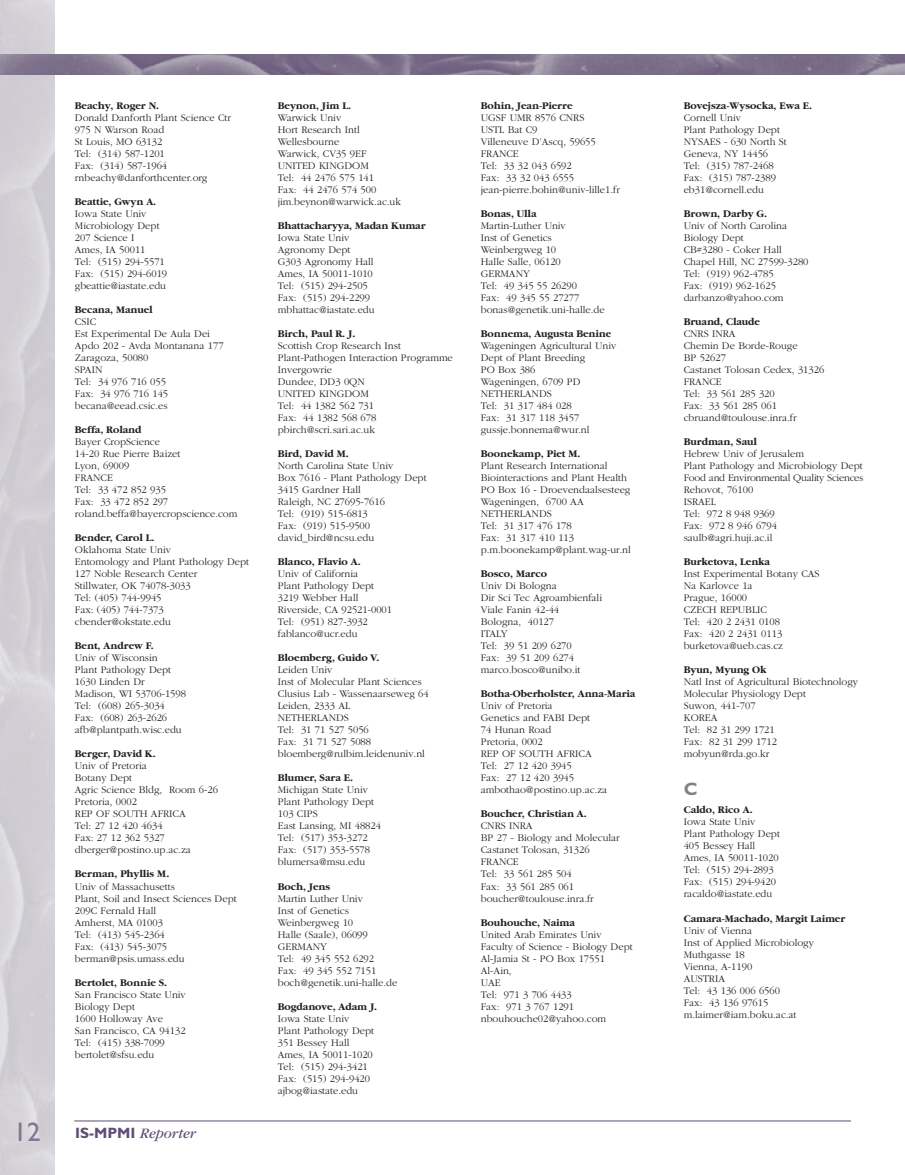
<style>
.page{position:relative;width:905px;height:1175px;background:#fff}
.page>*{position:absolute;margin:0;border:0;box-sizing:border-box;transform-origin:0 0}
.t1{font:27px "Gill Sans";color:#857492}
.t2{font:700 18px "Gill Sans";color:#808285}
.t3{font:italic 15px "Garamond";color:#604e75}
.t4{font:300 10.5px/12px "Garamond";color:#231f20}
.t5{font:700 10.5px "Garamond";color:#231f20}
.s1{font-family:"Gill Sans";font-weight:700;font-style:normal}
</style>
<div class="page">
<img style="left:0;top:0;width:54px;height:1174px">
<img style="left:0;top:54px;width:904px;height:20px">
<hr style="left:74px;top:1120px;width:776px;height:1px;background:#604e75">
<svg style="left:904px;top:54px;width:1px;height:20px"></svg>
<p class="t5" style="left:75px;top:100px;width:86px">Beachy, Roger N.</p>
<p class="t4" style="left:75px;top:112px;width:158px">Donald Danforth Plant Science Ctr<br>975 N Warson Road<br>St Louis, MO 63132<br>Tel: (314) 587-1201<br>Fax: (314) 587-1964 rnbeachy@danforthcenter.org</p>
<p class="t5" style="left:75px;top:196px;width:83px">Beattie, Gwyn A.</p>
<p class="t4" style="left:75px;top:208px;width:94px">Iowa State Univ<br>Microbiology Dept<br>207 Science I<br>Ames, IA 50011<br>Tel: (515) 294-5571<br>Fax: (515) 294-6019 gbeattie@iastate.edu</p>
<p class="t5" style="left:75px;top:304px;width:79px">Becana, Manuel</p>
<p class="t4" style="left:75px;top:316px;width:150px">CSIC<br>Est Experimental De Aula Dei<br>Apdo 202 - Avda Montanana 177<br>Zaragoza, 50080<br>SPAIN<br>Tel: 34 976 716 055<br>Fax: 34 976 716 145 becana@eead.csic.es</p>
<p class="t5" style="left:75px;top:424px;width:68px">Beffa, Roland</p>
<p class="t4" style="left:75px;top:436px;width:164px">Bayer CropScience<br>14-20 Rue Pierre Baizet<br>Lyon, 69009<br>FRANCE<br>Tel: 33 472 852 935<br>Fax: 33 472 852 297 roland.beffa@bayercropscience.com</p>
<p class="t5" style="left:75px;top:532px;width:81px">Bender, Carol L.</p>
<p class="t4" style="left:75px;top:544px;width:176px">Oklahoma State Univ<br>Entomology and Plant Pathology Dept<br>127 Noble Research Center<br>Stillwater, OK 74078-3033<br>Tel: (405) 744-9945<br>Fax: (405) 744-7373 cbender@okstate.edu</p>
<p class="t5" style="left:75px;top:640px;width:80px">Bent, Andrew F.</p>
<p class="t4" style="left:75px;top:652px;width:113px">Univ of Wisconsin<br>Plant Pathology Dept<br>1630 Linden Dr<br>Madison, WI 53706-1598<br>Tel: (608) 265-3034<br>Fax: (608) 263-2626 afb@plantpath.wisc.edu</p>
<p class="t5" style="left:75px;top:748px;width:82px">Berger, David K.</p>
<p class="t4" style="left:75px;top:760px;width:145px">Univ of Pretoria<br>Botany Dept<br>Agric Science Bldg, Room 6-26<br>Pretoria, 0002<br>REP OF SOUTH AFRICA<br>Tel: 27 12 420 4634<br>Fax: 27 12 362 5327 dberger@postino.up.ac.za</p>
<p class="t5" style="left:75px;top:868px;width:96px">Berman, Phyllis M.</p>
<p class="t4" style="left:75px;top:880px;width:163px">Univ of Massachusetts<br>Plant, Soil and Insect Sciences Dept<br>209C Fernald Hall<br>Amherst, MA 01003<br>Tel: (413) 545-2364<br>Fax: (413) 545-3075 berman@psis.umass.edu</p>
<p class="t5" style="left:75px;top:976px;width:94px">Bertolet, Bonnie S.</p>
<p class="t4" style="left:75px;top:988px;width:112px">San Francisco State Univ<br>Biology Dept<br>1600 Holloway Ave<br>San Francisco, CA 94132<br>Tel: (415) 338-7099 bertolet@sfsu.edu</p>
<h1 class="t1" style="left:14px;top:1116px;width:28px">12</h1>
<h3 class="t3" style="left:75px;top:1125px;width:123px"><span class="s1">IS-MPMI</span> Reporter</h3>
<p class="t5" style="left:278px;top:100px;width:75px">Beynon, Jim L.</p>
<p class="t4" style="left:278px;top:112px;width:125px">Warwick Univ<br>Hort Research Intl<br>Wellesbourne<br>Warwick, CV35 9EF<br>UNITED KINGDOM<br>Tel: 44 2476 575 141<br>Fax: 44 2476 574 500 jim.beynon@warwick.ac.uk</p>
<p class="t5" style="left:278px;top:220px;width:149px">Bhattacharyya, Madan Kumar</p>
<p class="t4" style="left:278px;top:232px;width:98px">Iowa State Univ<br>Agronomy Dept<br>G303 Agronomy Hall<br>Ames, IA 50011-1010<br>Tel: (515) 294-2505<br>Fax: (515) 294-2299 mbhattac@iastate.edu</p>
<p class="t5" style="left:278px;top:328px;width:79px">Birch, Paul R. J.</p>
<p class="t4" style="left:278px;top:340px;width:176px">Scottish Crop Research Inst<br>Plant-Pathogen Interaction Programme<br>Invergowrie<br>Dundee, DD3 0QN<br>UNITED KINGDOM<br>Tel: 44 1382 562 731<br>Fax: 44 1382 568 678 pbirch@scri.sari.ac.uk</p>
<p class="t5" style="left:278px;top:448px;width:72px">Bird, David M.</p>
<p class="t4" style="left:278px;top:460px;width:150px">North Carolina State Univ<br>Box 7616 - Plant Pathology Dept<br>3415 Gardner Hall<br>Raleigh, NC 27695-7616<br>Tel: (919) 515-6813<br>Fax: (919) 515-9500 david_bird@ncsu.edu</p>
<p class="t5" style="left:278px;top:556px;width:84px">Blanco, Flavio A.</p>
<p class="t4" style="left:278px;top:568px;width:116px">Univ of California<br>Plant Pathology Dept<br>3219 Webber Hall<br>Riverside, CA 92521-0001<br>Tel: (951) 827-3932 fablanco@ucr.edu</p>
<p class="t5" style="left:278px;top:652px;width:103px">Bloemberg, Guido V.</p>
<p class="t4" style="left:278px;top:664px;width:152px">Leiden Univ<br>Inst of Molecular Plant Sciences<br>Clusius Lab - Wassenaarseweg 64<br>Leiden, 2333 AL<br>NETHERLANDS<br>Tel: 31 71 527 5056<br>Fax: 31 71 527 5088 bloemberg@rulbim.leidenuniv.nl</p>
<p class="t5" style="left:278px;top:772px;width:77px">Blumer, Sara E.</p>
<p class="t4" style="left:278px;top:784px;width:105px">Michigan State Univ<br>Plant Pathology Dept<br>103 CIPS<br>East Lansing, MI 48824<br>Tel: (517) 353-3272<br>Fax: (517) 353-5578 blumersa@msu.edu</p>
<p class="t5" style="left:278px;top:880px;width:54px">Boch, Jens</p>
<p class="t4" style="left:278px;top:892px;width:121px">Martin Luther Univ<br>Inst of Genetics<br>Weinbergweg 10<br>Halle (Saale), 06099<br>GERMANY<br>Tel: 49 345 552 6292<br>Fax: 49 345 552 7151 boch@genetik.uni-halle.de</p>
<p class="t5" style="left:278px;top:1000px;width:101px">Bogdanove, Adam J.</p>
<p class="t4" style="left:278px;top:1012px;width:98px">Iowa State Univ<br>Plant Pathology Dept<br>351 Bessey Hall<br>Ames, IA 50011-1020<br>Tel: (515) 294-3421<br>Fax: (515) 294-9420 ajbog@iastate.edu</p>
<p class="t5" style="left:481px;top:100px;width:93px">Bohin, Jean-Pierre</p>
<p class="t4" style="left:481px;top:112px;width:141px">UGSF UMR 8576 CNRS<br>USTL Bat C9<br>Villeneuve D’Ascq, 59655<br>FRANCE<br>Tel: 33 32 043 6592<br>Fax: 33 32 043 6555 jean-pierre.bohin@univ-lille1.fr</p>
<p class="t5" style="left:481px;top:208px;width:57px">Bonas, Ulla</p>
<p class="t4" style="left:481px;top:220px;width:125px">Martin-Luther Univ<br>Inst of Genetics<br>Weinbergweg 10<br>Halle Salle, 06120<br>GERMANY<br>Tel: 49 345 55 26290<br>Fax: 49 345 55 27277 bonas@genetik.uni-halle.de</p>
<p class="t5" style="left:481px;top:328px;width:132px">Bonnema, Augusta Benine</p>
<p class="t4" style="left:481px;top:340px;width:137px">Wageningen Agricultural Univ<br>Dept of Plant Breeding<br>PO Box 386<br>Wageningen, 6709 PD<br>NETHERLANDS<br>Tel: 31 317 484 028<br>Fax: 31 317 118 3457 gussje.bonnema@wur.nl</p>
<p class="t5" style="left:481px;top:448px;width:101px">Boonekamp, Piet M.</p>
<p class="t4" style="left:481px;top:460px;width:151px">Plant Research International<br>Biointeractions and Plant Health<br>PO Box 16 - Droevendaalsesteeg<br>Wageningen, 6700 AA<br>NETHERLANDS<br>Tel: 31 317 476 178<br>Fax: 31 317 410 113 p.m.boonekamp@plant.wag-ur.nl</p>
<p class="t5" style="left:481px;top:568px;width:68px">Bosco, Marco</p>
<p class="t4" style="left:481px;top:580px;width:123px">Univ Di Bologna<br>Dir Sci Tec Agroambienfali<br>Viale Fanin 42-44<br>Bologna, 40127<br>ITALY<br>Tel: 39 51 209 6270<br>Fax: 39 51 209 6274 marco.bosco@unibo.it</p>
<p class="t5" style="left:481px;top:688px;width:156px">Botha-Oberholster, Anna-Maria</p>
<p class="t4" style="left:481px;top:700px;width:128px">Univ of Pretoria<br>Genetics and FABI Dept<br>74 Hunan Road<br>Pretoria, 0002<br>REP OF SOUTH AFRICA<br>Tel: 27 12 420 3945<br>Fax: 27 12 420 3945 ambothao@postino.up.ac.za</p>
<p class="t5" style="left:481px;top:808px;width:107px">Boucher, Christian A.</p>
<p class="t4" style="left:481px;top:820px;width:141px">CNRS INRA<br>BP 27 - Biology and Molecular<br>Castanet Tolosan, 31326<br>FRANCE<br>Tel: 33 561 285 504<br>Fax: 33 561 285 061 boucher@toulouse.inra.fr</p>
<p class="t5" style="left:481px;top:916px;width:96px">Bouhouche, Naima</p>
<p class="t4" style="left:481px;top:928px;width:153px">United Arab Emirates Univ<br>Faculty of Science - Biology Dept<br>Al-Jamia St - PO Box 17551<br>Al-Ain,<br>UAE<br>Tel: 971 3 706 4433<br>Fax: 971 3 767 1291 nbouhouche02@yahoo.com</p>
<p class="t5" style="left:683px;top:100px;width:130px">Bovejsza-Wysocka, Ewa E.</p>
<p class="t4" style="left:683px;top:112px;width:105px">Cornell Univ<br>Plant Pathology Dept<br>NYSAES - 630 North St<br>Geneva, NY 14456<br>Tel: (315) 787-2468<br>Fax: (315) 787-2389 eb31@cornell.edu</p>
<p class="t5" style="left:683px;top:208px;width:85px">Brown, Darby G.</p>
<p class="t4" style="left:683px;top:220px;width:126px">Univ of North Carolina<br>Biology Dept<br>CB#3280 - Coker Hall<br>Chapel Hill, NC 27599-3280<br>Tel: (919) 962-4785<br>Fax: (919) 962-1625 darbanzo@yahoo.com</p>
<p class="t5" style="left:683px;top:316px;width:78px">Bruand, Claude</p>
<p class="t4" style="left:683px;top:328px;width:142px">CNRS INRA<br>Chemin De Borde-Rouge<br>BP 52627<br>Castanet Tolosan Cedex, 31326<br>FRANCE<br>Tel: 33 561 285 320<br>Fax: 33 561 285 061 cbruand@toulouse.inra.fr</p>
<p class="t5" style="left:683px;top:436px;width:75px">Burdman, Saul</p>
<p class="t4" style="left:683px;top:448px;width:181px">Hebrew Univ of Jerusalem<br>Plant Pathology and Microbiology Dept<br>Food and Environmental Quality Sciences<br>Rehovot, 76100<br>ISRAEL<br>Tel: 972 8 948 9369<br>Fax: 972 8 946 6794 saulb@agri.huji.ac.il</p>
<p class="t5" style="left:683px;top:556px;width:88px">Burketova, Lenka</p>
<p class="t4" style="left:683px;top:568px;width:137px">Inst Experimental Botany CAS<br>Na Karlovce 1a<br>Prague, 16000<br>CZECH REPUBLIC<br>Tel: 420 2 2431 0108<br>Fax: 420 2 2431 0113 burketova@ueb.cas.cz</p>
<p class="t5" style="left:683px;top:664px;width:84px">Byun, Myung Ok</p>
<p class="t4" style="left:683px;top:676px;width:176px">Natl Inst of Agricultural Biotechnology<br>Molecular Physiology Dept<br>Suwon, 441-707<br>KOREA<br>Tel: 82 31 299 1721<br>Fax: 82 31 299 1712 mobyun@rda.go.kr</p>
<h2 class="t2" style="left:683px;top:778px;width:15px">C</h2>
<p class="t5" style="left:683px;top:804px;width:70px">Caldo, Rico A.</p>
<p class="t4" style="left:683px;top:816px;width:98px">Iowa State Univ<br>Plant Pathology Dept<br>405 Bessey Hall<br>Ames, IA 50011-1020<br>Tel: (515) 294-2893<br>Fax: (515) 294-9420 racaldo@iastate.edu</p>
<p class="t5" style="left:683px;top:912px;width:163px">Camara-Machado, Margit Laimer</p>
<p class="t4" style="left:683px;top:924px;width:132px">Univ of Vienna<br>Inst of Applied Microbiology<br>Muthgasse 18<br>Vienna, A-1190<br>AUSTRIA<br>Tel: 43 136 006 6560<br>Fax: 43 136 97615 m.laimer@iam.boku.ac.at</p>
</div>
